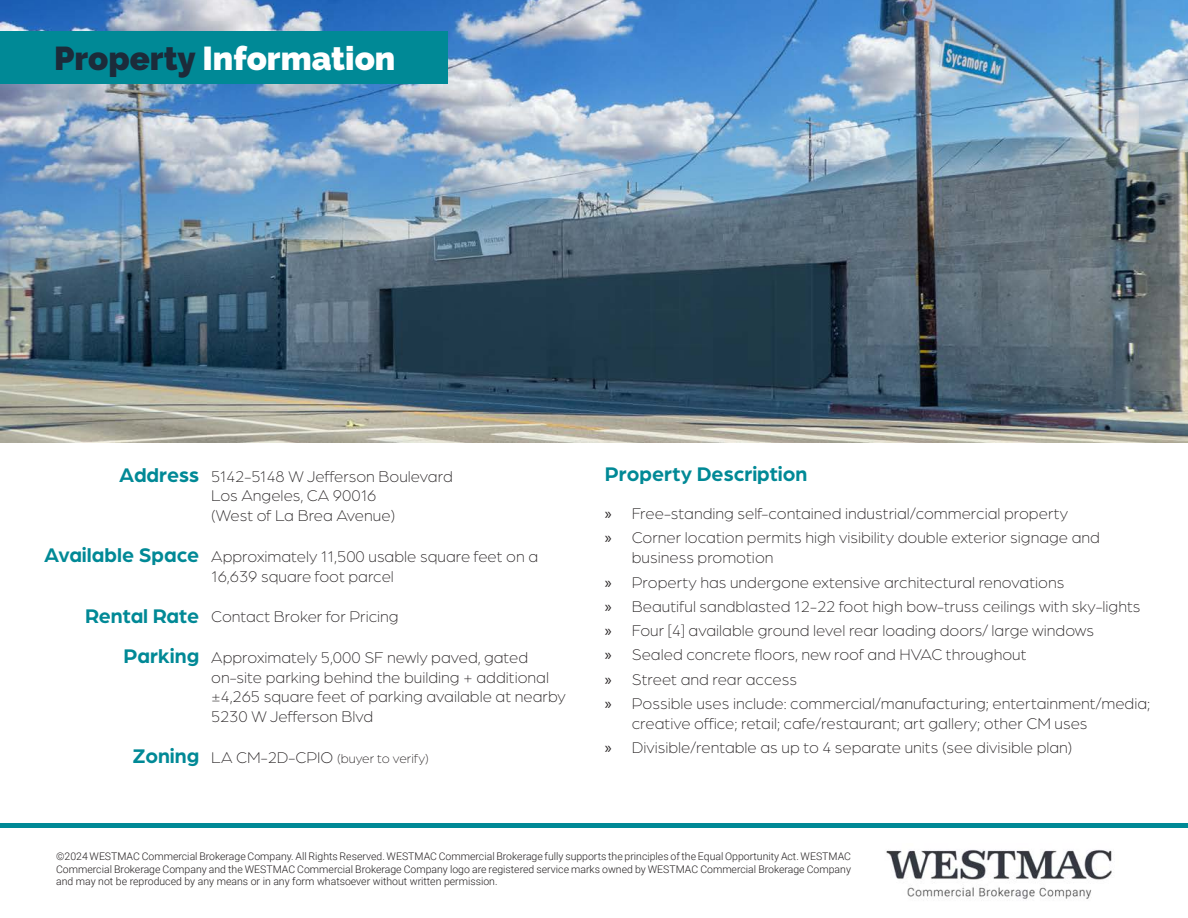
<style>
.page{position:relative;width:1188px;height:918px;background:#fff}
.page>*{position:absolute;margin:0;border:0;box-sizing:border-box;transform-origin:0 0}
.t1{font:900 33px "Raleway";color:#fff}
.table_head{font:700 21px "Arboria";color:#008996}
.table_body{font:300 16.5px/19.8px "Arboria";color:#231f20}
.table_body-2{font:300 13.5px "Arboria";color:#231f20}
.t2{font:300 10.5px/12.6px "Roboto";color:#231f20;text-align:justify}
.s1{color:#1c2b3a}
.s2{font-size:16.5px}
.s3{font-family:"Myriad Pro";font-weight:400}
</style>
<div class="page">
<img style="left:886px;top:849px;width:226px;height:50px">
<img style="left:0;top:0;width:1188px;height:443px">
<div style="left:0;top:31px;width:447px;height:53px;background:#008996"></div>
<hr style="left:0;top:824px;width:1188px;height:4px;background:#008996">
<p class="t1" style="left:54px;top:39px;width:343px"><span class="s1">Property</span> Information</p>
<p class="table_head" style="left:119px;top:461px;width:81px">Address</p>
<p class="table_body" style="left:211px;top:466px;width:243px">5142-5148 W Jefferson Boulevard</p>
<p class="table_body" style="left:211px;top:486px;width:185px">Los Angeles, CA 90016 (West of La Brea Avenue)</p>
<p class="table_head" style="left:44px;top:541px;width:156px">Available Space</p>
<p class="table_body" style="left:211px;top:546px;width:328px">Approximately 11,500 usable square feet on a<br>16,639 square foot parcel</p>
<p class="table_head" style="left:85px;top:601px;width:116px">Rental Rate</p>
<p class="table_body" style="left:211px;top:606px;width:189px">Contact Broker for Pricing</p>
<p class="table_head" style="left:124px;top:642px;width:77px">Parking</p>
<p class="table_body" style="left:211px;top:647px;width:356px">Approximately 5,000 SF newly paved, gated on-site parking behind the building + additional ±4,265 square feet of parking available at nearby 5230 W Jefferson Blvd</p>
<p class="table_head" style="left:133px;top:742px;width:68px">Zoning</p>
<p class="table_body-2" style="left:211px;top:750px;width:219px"><span class="s2">LA CM-2D-CPIO</span> (buyer to verify)</p>
<p class="table_head" style="left:605px;top:460px;width:204px">Property Description</p>
<p class="table_body" style="left:605px;top:503px;width:465px"><span class="s3">»</span> Free-standing self-contained industrial/commercial property</p>
<p class="table_body" style="left:632px;top:528px;width:470px;text-indent:-27px"><span class="s3">»</span> Corner location permits high visibility double exterior signage and business promotion</p>
<p class="table_body" style="left:605px;top:572px;width:461px"><span class="s3">»</span> Property has undergone extensive architectural renovations</p>
<p class="table_body" style="left:605px;top:596px;width:537px"><span class="s3">»</span> Beautiful sandblasted 12-22 foot high bow-truss ceilings with sky‑lights</p>
<p class="table_body" style="left:605px;top:620px;width:491px"><span class="s3">»</span> Four [4] available ground level rear loading doors/ large windows</p>
<p class="table_body" style="left:605px;top:645px;width:423px"><span class="s3">»</span> Sealed concrete floors, new roof and HVAC throughout</p>
<p class="table_body" style="left:605px;top:669px;width:194px"><span class="s3">»</span> Street and rear access</p>
<p class="table_body" style="left:632px;top:693px;width:520px;text-indent:-27px"><span class="s3">»</span> Possible uses include: commercial/manufacturing; entertainment/media; creative office; retail; cafe/restaurant; art gallery; other CM uses</p>
<p class="table_body" style="left:605px;top:737px;width:469px"><span class="s3">»</span> Divisible/rentable as up to 4 separate units (see divisible plan)</p>
<p class="t2" style="left:56px;top:850px;width:796px">©2024 WESTMAC Commercial Brokerage Company. All Rights Reserved. WESTMAC Commercial Brokerage fully supports the principles of the Equal Opportunity Act. WESTMAC Commercial Brokerage Company and the WESTMAC Commercial Brokerage Company logo are registered service marks owned by WESTMAC Commercial Brokerage Company and may not be reproduced by any means or in any form whatsoever without written permission.</p>
</div>
